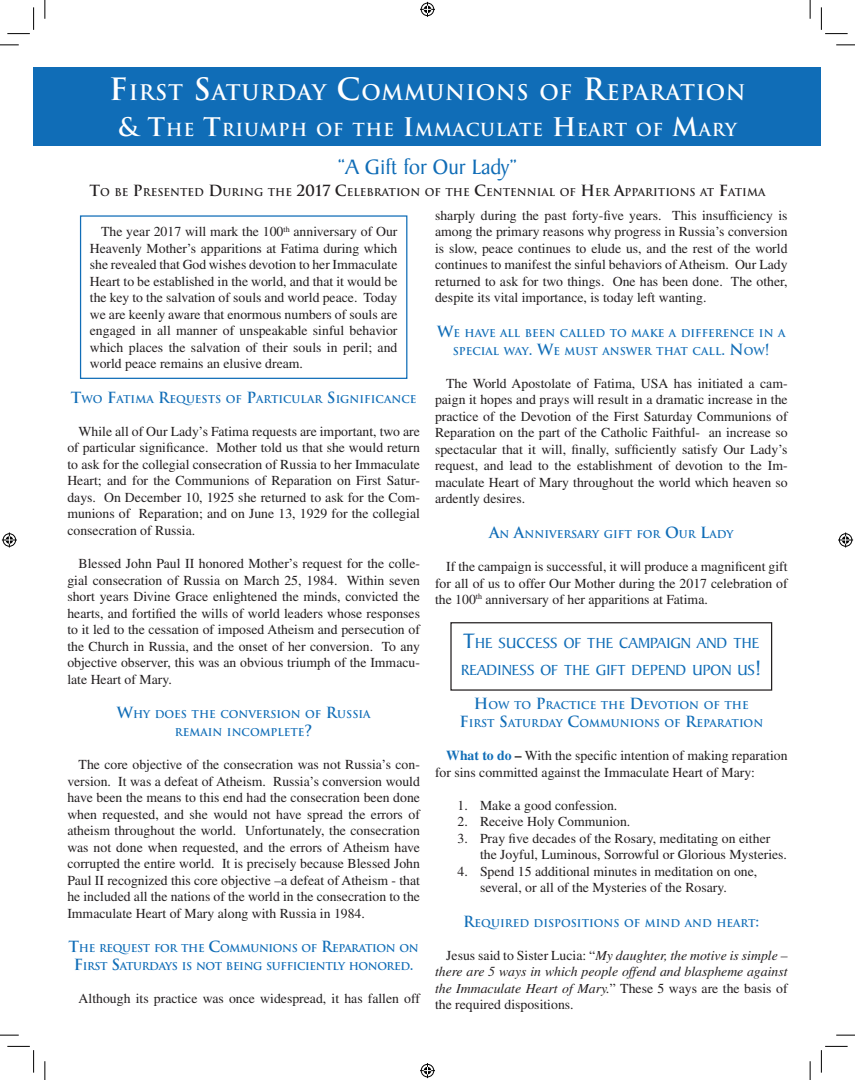
<style>
.page{position:relative;width:855px;height:1080px;background:#fff}
.page>*{position:absolute;margin:0;border:0;box-sizing:border-box;transform-origin:0 0}
.t1{font:22.5px "Baker Signet";color:#106db7}
.t2{font:700 21px "Trajan";letter-spacing:.035em;color:#fff}
.t3{font:700 17.5px "Trajan";letter-spacing:.035em;color:#fff}
.t4{font:15.75px/27px "Baker Signet";color:#106db7}
.t5{font:13.75px/16.5px "Times";color:#231f20;text-align:justify}
.t6{font:italic 13.75px/16.5px "Times";color:#231f20;text-align:justify}
.t7{font:700 10.5px/18px "Trajan";color:#106db7;text-align:center}
.t8{font:700 10.5px/18px "Trajan";letter-spacing:-.035em;color:#106db7;text-align:center}
.t9{font:700 10.5px "Trajan";color:#231f20}
.s1{font-size:30px}
.s2{font-size:25px}
.s3{font-size:15px}
.s4{font-size:22.5px}
.s5{font-weight:700;color:#106db7}
.s6{font-weight:700}
.s7{font-style:normal}
</style>
<div class="page">
<div style="left:34px;top:67px;width:787px;height:79px;background:#106db7"></div>
<div style="left:80px;top:215px;width:327px;height:164px;border:1px solid #106db7"></div>
<div style="left:450px;top:622px;width:322px;height:68px;border:1px solid #231f20"></div>
<svg style="left:0;top:44px;width:19px;height:2px"></svg>
<svg style="left:836px;top:44px;width:19px;height:2px"></svg>
<svg style="left:0;top:1034px;width:19px;height:2px"></svg>
<svg style="left:836px;top:1034px;width:19px;height:2px"></svg>
<svg style="left:44px;top:0;width:2px;height:19px"></svg>
<svg style="left:44px;top:1061px;width:2px;height:19px"></svg>
<svg style="left:809px;top:0;width:2px;height:19px"></svg>
<svg style="left:809px;top:1061px;width:2px;height:19px"></svg>
<svg style="left:7px;top:7px;width:27px;height:27px"></svg>
<svg style="left:7px;top:1046px;width:27px;height:26px"></svg>
<svg style="left:821px;top:7px;width:26px;height:27px"></svg>
<svg style="left:821px;top:1046px;width:26px;height:26px"></svg>
<svg style="left:420px;top:2px;width:15px;height:15px"></svg>
<svg style="left:420px;top:1063px;width:15px;height:15px"></svg>
<svg style="left:2px;top:532px;width:15px;height:15px"></svg>
<svg style="left:838px;top:532px;width:15px;height:15px"></svg>
<h2 class="t2" style="left:109px;top:79px;width:638px"><span class="s1">F</span>IRST <span class="s1">S</span>ATURDAY <span class="s1">C</span>OMMUNIONS OF <span class="s1">R</span>EPARATION</h2>
<p class="t3" style="left:118px;top:119px;width:497px"><span class="s2">&amp; T</span>HE <span class="s2">T</span>RIUMPH OF THE <span class="s2">I</span>MMACULATE <span class="s2">H</span> EART</p>
<p class="t3" style="left:636px;top:119px;width:103px">OF <span class="s2">M</span>ARY</p>
<h1 class="t1" style="left:338px;top:154px;width:181px">“A Gift for Our Lady”</h1>
<p class="t9" style="left:89px;top:186px;width:677px"><span class="s3">T</span>O BE <span class="s3">P</span>RESENTED <span class="s3">D</span>URING THE <span class="s3">2017 C</span>ELEBRATION OF THE <span class="s3">C</span>ENTENNIAL OF <span class="s3">H</span> ER <span class="s3">A</span>PPARITIONS AT <span class="s3">F</span>ATIMA</p>
<p class="t5" style="left:90px;top:223px;width:309px;text-indent:11px">The year 2017 will mark the 100<sup>th</sup> anniversary of Our Heavenly Mother’s apparitions at Fatima during which she revealed that God wishes devotion to her Immaculate Heart to be established in the world, and that it would be the key to the salvation of souls and world peace. Today we are keenly aware that enormous numbers of souls are engaged in all manner of unspeakable sinful behavior which places the salvation of their souls in peril; and world peace remains an elusive dream.</p>
<p class="t7" style="left:71px;top:390px;width:347px"><span class="s3">T</span>WO <span class="s3">F</span>ATIMA <span class="s3">R</span>EQUESTS OF <span class="s3">P</span>ARTICULAR <span class="s3">S</span> IGNIFICANCE</p>
<p class="t5" style="left:67px;top:423px;width:354px;text-indent:11px">While all of Our Lady’s Fatima requests are important, two are of particular significance. Mother told us that she would return to ask for the collegial consecration of Russia to her Immaculate Heart; and for the Communions of Reparation on First Satur&shy;days. On December 10, 1925 she returned to ask for the Com&shy;munions of Reparation; and on June 13, 1929 for the collegial consecration of Russia.</p>
<p class="t5" style="left:67px;top:555px;width:354px;text-indent:11px">Blessed John Paul II honored Mother’s request for the colle&shy;gial consecration of Russia on March 25, 1984. Within seven short years Divine Grace enlightened the minds, convicted the hearts, and fortified the wills of world leaders whose responses to it led to the cessation of imposed Atheism and persecution of the Church in Russia, and the onset of her conversion. To any objective observer, this was an obvious triumph of the Immacu&shy;late Heart of Mary.</p>
<p class="t7" style="left:117px;top:705px;width:255px"><span class="s3">W</span>HY DOES THE CONVERSION OF <span class="s3">R</span>USSIA<br>REMAIN INCOMPLETE<span class="s3">?</span></p>
<p class="t5" style="left:67px;top:756px;width:354px;text-indent:11px">The core objective of the consecration was not Russia’s con&shy;version. It was a defeat of Atheism. Russia’s conversion would have been the means to this end had the consecration been done when requested, and she would not have spread the errors of atheism throughout the world. Unfortunately, the consecration was not done when requested, and the errors of Atheism have corrupted the entire world. It is precisely because Blessed John Paul II recognized this core objective –a defeat of Atheism - that he included all the nations of the world in the consecration to the Immaculate Heart of Mary along with Russia in 1984.</p>
<p class="t8" style="left:69px;top:939px;width:352px"><span class="s3">T</span>HE REQUEST FOR THE <span class="s3">C</span>OMMUNIONS OF <span class="s3">R</span>EPARATION ON<br><span class="s3">F</span>IRST <span class="s3">S</span>ATURDAYS IS NOT BEING SUFF ICIENTLY HONORED<span class="s3">.</span></p>
<p class="t5" style="left:79px;top:990px;width:343px">Although its practice was once widespread, it has fallen off</p>
<p class="t5" style="left:435px;top:207px;width:354px">sharply during the past forty-five years. This insufficiency is among the primary reasons why progress in Russia’s conversion is slow, peace continues to elude us, and the rest of the world continues to manifest the sinful behaviors of Atheism. Our Lady returned to ask for two things. One has been done. The other, despite its vital importance, is today left wanting.</p>
<p class="t7" style="left:437px;top:324px;width:350px"><span class="s3">W</span>E HAVE ALL BEEN CALLED TO MAKE A DIFFERENCE IN A<br>SPECIAL WAY<span class="s3">. W</span>E MUST ANSWER THAT CALL<span class="s3">. N</span>OW<span class="s3">!</span></p>
<p class="t5" style="left:435px;top:375px;width:354px;text-indent:11px">The World Apostolate of Fatima, USA has initiated a cam&shy;paign it hopes and prays will result in a dramatic increase in the practice of the Devotion of the First Saturday Communions of Reparation on the part of the Catholic Faithful- an increase so spectacular that it will, finally, sufficiently satisfy Our Lady’s request, and lead to the establishment of devotion to the Im&shy;maculate Heart of Mary throughout the world which heaven so ardently desires.</p>
<p class="t7" style="left:489px;top:525px;width:246px"><span class="s3">A</span>N <span class="s3">A</span>NNIVERSARY GIFT FOR <span class="s3">O</span>UR <span class="s3">L</span>ADY</p>
<p class="t5" style="left:435px;top:558px;width:354px;text-indent:11px">If the campaign is successful, it will produce a magnificent gift for all of us to offer Our Mother during the 2017 celebration of the 100<sup>th</sup> anniversary of her apparitions at Fatima.</p>
<p class="t4" style="left:461px;top:629px;width:302px"><span class="s4">T</span>HE SUCCESS OF THE CAMPAIGN AND THE<br>READINESS OF THE GIFT DEPEND UPON US<span class="s4">!</span></p>
<p class="t7" style="left:459px;top:696px;width:305px"><span class="s3">H</span> OW TO <span class="s3">P</span>RACTICE THE <span class="s3">D</span> EVOTION OF THE<br><span class="s3">F</span>IRST <span class="s3">S</span>ATURDAY <span class="s3">C</span>OMMUNIONS OF <span class="s3">R</span>EPARATION</p>
<p class="t5" style="left:435px;top:747px;width:354px;text-indent:11px"><span class="s5">What to do</span> <span class="s6">–</span> With the specific intention of making reparation for sins committed against the Immaculate Heart of Mary:</p>
<p class="t5" style="left:457px;top:796px;width:161px">1. Make a good confession.</p>
<p class="t5" style="left:457px;top:813px;width:174px">2. Receive Holy Communion.</p>
<p class="t5" style="left:480px;top:829px;width:308px;text-indent:-22px">3. Pray five decades of the Rosary, meditating on either the Joyful, Luminous, Sorrowful or Glorious Mysteries.</p>
<p class="t5" style="left:457px;top:862px;width:301px;text-align:center">4. Spend 15 additional minutes in meditation on one, several, or all of the Mysteries of the Rosary.</p>
<p class="t7" style="left:463px;top:914px;width:297px"><span class="s3">R</span>EQUIRED DISPOSITIONS OF MIND AND HEART<span class="s3">:</span></p>
<p class="t6" style="left:435px;top:947px;width:354px;text-indent:11px"><span class="s7">Jesus said to Sister Lucia: “</span>My daughter, the motive is simple – there are 5 ways in which people offend and blaspheme against the Immaculate Heart of Mary.<span class="s7">” These 5 ways are the basis of the required dispositions.</span></p>
</div>
